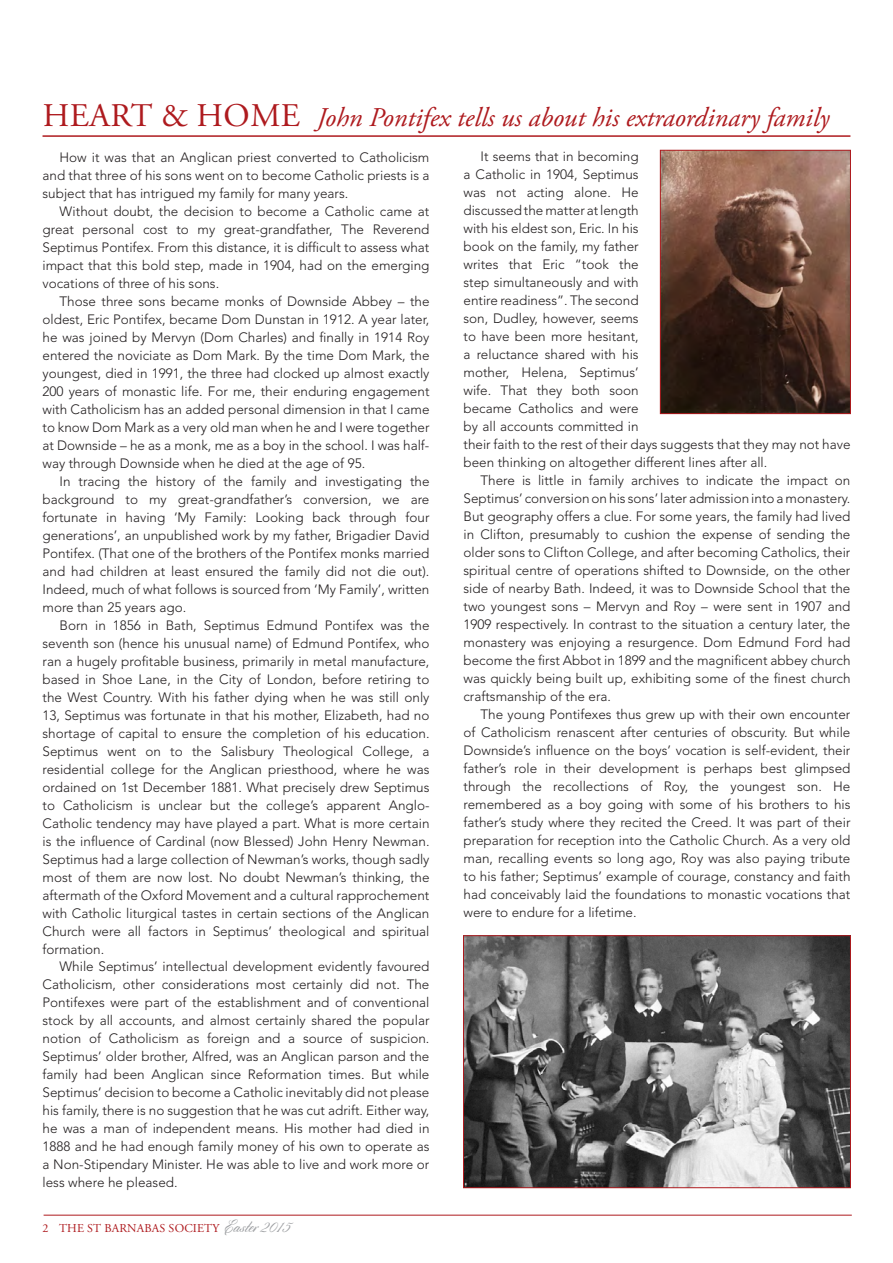
<style>
.page{position:relative;width:893px;height:1263px;background:#fff}
.page>*{position:absolute;margin:0;border:0;box-sizing:border-box;transform-origin:0 0}
.t1{font:italic 27px "Adobe Garamond Pro";color:#ae1a1e}
.t2{font:300 13.5px/18px "Avenir";color:#231f20;text-align:justify}
.t3{font:12px "Adobe Garamond Pro";letter-spacing:.015em;color:#ae1a1e}
.s1{font-style:normal;font-size:33px}
.s2{font-family:"Cylburn";font-size:21px;color:#9d9fa2}
</style>
<div class="page">
<hr style="left:44px;top:1215px;width:808px;height:1px;background:#ae1a1e">
<hr style="left:43px;top:135px;width:807px;height:2px;background:#ae1a1e">
<img style="left:662px;top:152px;width:187px;height:260px">
<div style="left:660px;top:150px;width:191px;height:264px;border:1px solid #ae1a1e"></div>
<img style="left:465px;top:937px;width:384px;height:249px">
<div style="left:463px;top:935px;width:388px;height:253px;border:1px solid #ae1a1e"></div>
<h1 class="t1" style="left:43px;top:101px;width:788px"><span class="s1">HEART &amp; HOME</span> John Pontifex tells us about his extraordinary family</h1>
<p class="t2" style="left:43px;top:148px;width:388px;text-indent:17px">How it was that an Anglican priest converted to Catholicism and that three of his sons went on to become Catholic priests is a subject that has intrigued my family for many years.</p>
<p class="t2" style="left:43px;top:202px;width:388px;text-indent:17px">Without doubt, the decision to become a Catholic came at great personal cost to my great-grandfather, The Reverend Septimus Pontifex. From this distance, it is difficult to assess what impact that this bold step, made in 1904, had on the emerging vocations of three of his sons.</p>
<p class="t2" style="left:43px;top:292px;width:389px;text-indent:17px">Those three sons became monks of Downside Abbey – the oldest, Eric Pontifex, became Dom Dunstan in 1912. A year later, he was joined by Mervyn (Dom Charles) and finally in 1914 Roy entered the noviciate as Dom Mark. By the time Dom Mark, the youngest, died in 1991, the three had clocked up almost exactly 200 years of monastic life. For me, their enduring engagement with Catholicism has an added personal dimension in that I came to know Dom Mark as a very old man when he and I were together at Downside – he as a monk, me as a boy in the school. I was half&shy;way through Downside when he died at the age of 95.</p>
<p class="t2" style="left:43px;top:472px;width:388px;text-indent:17px">In tracing the history of the family and investigating the background to my great-grandfather’s conversion, we are fortunate in having ‘My Family: Looking back through four generations’, an unpublished work by my father, Brigadier David Pontifex. (That one of the brothers of the Pontifex monks married and had children at least ensured the family did not die out).<br>Indeed, much of what follows is sourced from ‘My Family’, written more than 25 years ago.</p>
<p class="t2" style="left:43px;top:616px;width:388px;text-indent:17px">Born in 1856 in Bath, Septimus Edmund Pontifex was the seventh son (hence his unusual name) of Edmund Pontifex, who ran a hugely profitable business, primarily in metal manufacture, based in Shoe Lane, in the City of London, before retiring to the West Country. With his father dying when he was still only 13, Septimus was fortunate in that his mother, Elizabeth, had no shortage of capital to ensure the completion of his education.<br>Septimus went on to the Salisbury Theological College, a residential college for the Anglican priesthood, where he was ordained on 1st December 1881. What precisely drew Septimus to Catholicism is unclear but the college’s apparent Anglo-Catholic tendency may have played a part. What is more certain is the influence of Cardinal (now Blessed) John Henry Newman.<br>Septimus had a large collection of Newman’s works, though sadly most of them are now lost. No doubt Newman’s thinking, the aftermath of the Oxford Movement and a cultural rapprochement with Catholic liturgical tastes in certain sections of the Anglican Church were all factors in Septimus’ theological and spiritual formation.</p>
<p class="t2" style="left:43px;top:958px;width:388px;text-indent:17px">While Septimus’ intellectual development evidently favoured Catholicism, other considerations most certainly did not. The Pontifexes were part of the establishment and of conventional stock by all accounts, and almost certainly shared the popular notion of Catholicism as foreign and a source of suspicion.<br>Septimus’ older brother, Alfred, was an Anglican parson and the family had been Anglican since Reformation times. But while Septimus’ decision to become a Catholic inevitably did not please his family, there is no suggestion that he was cut adrift. Either way, he was a man of independent means. His mother had died in 1888 and he had enough family money of his own to operate as a Non-Stipendary Minister. He was able to live and work more or less where he pleased.</p>
<p class="t3" style="left:43px;top:1221px;width:249px">2 THE ST BARNABAS SOCIETY <span class="s2">Easter 2015</span></p>
<p class="t2" style="left:463px;top:148px;width:388px;text-align:left;text-indent:17px">It seems that in becoming<br>a Catholic in 1904, Septimus<br>was not acting alone. He<br>discussed the matter at length<br>with his eldest son, Eric. In his<br>book on the family, my father<br>writes that Eric “took the<br>step simultaneously and with<br>entire readiness”. The second<br>son, Dudley, however, seems<br>to have been more hesitant,<br>a reluctance shared with his<br>mother, Helena, Septimus’<br>wife. That they both soon<br>became Catholics and were<br>by all accounts committed in<br>their faith to the rest of their days suggests that they may not have been thinking on altogether different lines after all.</p>
<p class="t2" style="left:463px;top:472px;width:388px;text-indent:17px">There is little in family archives to indicate the impact on Septimus’ conversion on his sons’ later admission into a monastery.<br>But geography offers a clue. For some years, the family had lived in Clifton, presumably to cushion the expense of sending the older sons to Clifton College, and after becoming Catholics, their spiritual centre of operations shifted to Downside, on the other side of nearby Bath. Indeed, it was to Downside School that the two youngest sons – Mervyn and Roy – were sent in 1907 and 1909 respectively. In contrast to the situation a century later, the monastery was enjoying a resurgence. Dom Edmund Ford had become the first Abbot in 1899 and the magnificent abbey church was quickly being built up, exhibiting some of the finest church craftsmanship of the era.</p>
<p class="t2" style="left:463px;top:706px;width:388px;text-indent:17px">The young Pontifexes thus grew up with their own encounter of Catholicism renascent after centuries of obscurity. But while Downside’s influence on the boys’ vocation is self-evident, their father’s role in their development is perhaps best glimpsed through the recollections of Roy, the youngest son. He remembered as a boy going with some of his brothers to his father’s study where they recited the Creed. It was part of their preparation for reception into the Catholic Church. As a very old man, recalling events so long ago, Roy was also paying tribute to his father; Septimus’ example of courage, constancy and faith had conceivably laid the foundations to monastic vocations that were to endure for a lifetime.</p>
</div>
